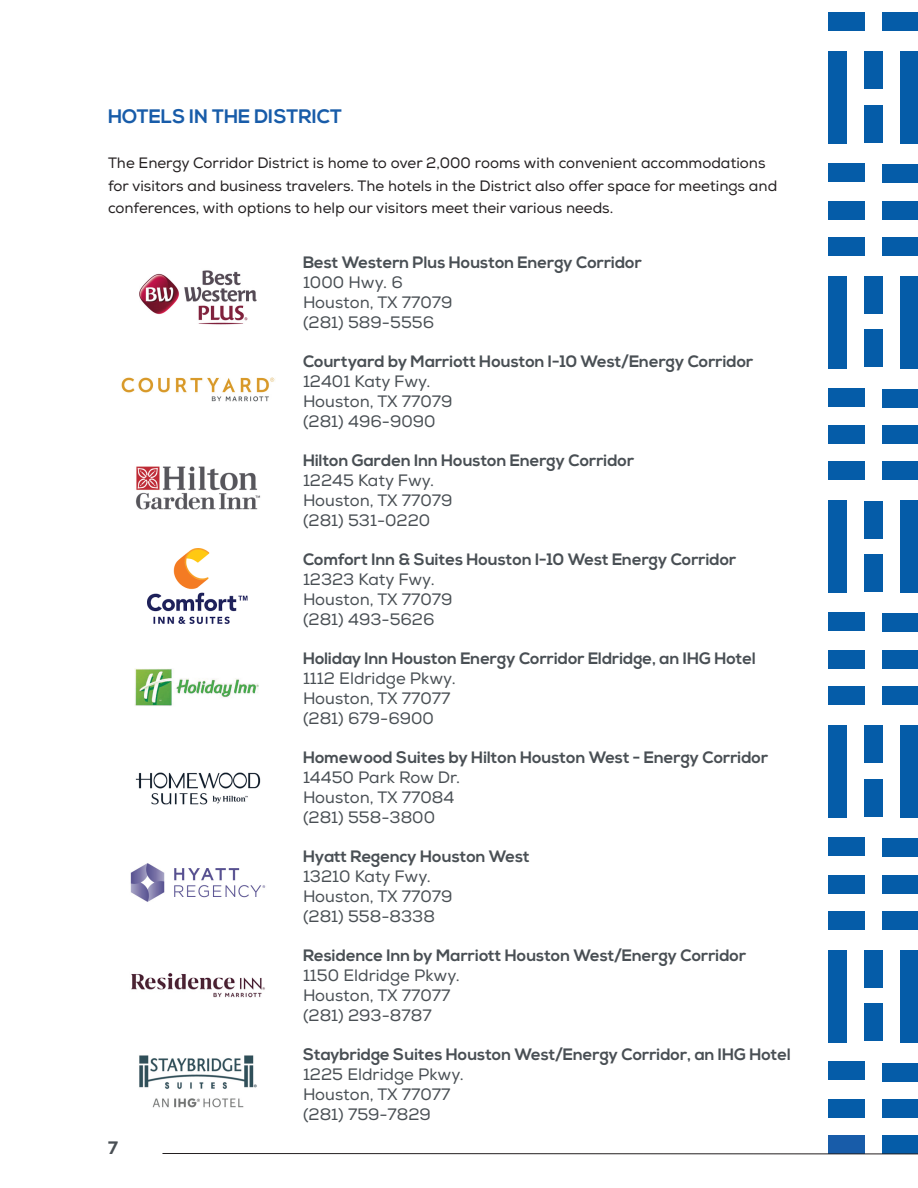
<style>
.page{position:relative;width:918px;height:1188px;background:#fff}
.page>*{position:absolute;margin:0;border:0;box-sizing:border-box;transform-origin:0 0}
.t1{font:700 19.5px "Nexa";color:#185ca9}
.t2{font:700 18px "Nexa";color:#494f54}
.t3{font:700 16.5px "Nexa";color:#494f54}
.t4{font:16.5px "Nexa";color:#494f54}
.t5{font:15px/22.5px "Nexa";color:#231f20}
</style>
<div class="page">
<div style="left:882px;top:12px;width:36px;height:19px;background:#055ca8"></div>
<div style="left:865px;top:52px;width:18px;height:37px;background:#055ca8"></div>
<div style="left:865px;top:105px;width:18px;height:37px;background:#055ca8"></div>
<div style="left:900px;top:51px;width:18px;height:93px;background:#055ca8"></div>
<div style="left:828px;top:51px;width:18px;height:93px;background:#055ca8"></div>
<div style="left:829px;top:12px;width:36px;height:19px;background:#055ca8"></div>
<div style="left:882px;top:164px;width:36px;height:19px;background:#055ca8"></div>
<div style="left:882px;top:201px;width:36px;height:19px;background:#055ca8"></div>
<div style="left:882px;top:237px;width:36px;height:18px;background:#055ca8"></div>
<div style="left:865px;top:276px;width:18px;height:37px;background:#055ca8"></div>
<div style="left:865px;top:330px;width:18px;height:37px;background:#055ca8"></div>
<div style="left:900px;top:276px;width:18px;height:92px;background:#055ca8"></div>
<div style="left:828px;top:276px;width:18px;height:92px;background:#055ca8"></div>
<div style="left:829px;top:163px;width:36px;height:19px;background:#055ca8"></div>
<div style="left:829px;top:201px;width:36px;height:19px;background:#055ca8"></div>
<div style="left:829px;top:237px;width:36px;height:18px;background:#055ca8"></div>
<div style="left:882px;top:389px;width:36px;height:18px;background:#055ca8"></div>
<div style="left:882px;top:426px;width:36px;height:18px;background:#055ca8"></div>
<div style="left:882px;top:462px;width:36px;height:18px;background:#055ca8"></div>
<div style="left:865px;top:501px;width:18px;height:37px;background:#055ca8"></div>
<div style="left:865px;top:555px;width:18px;height:37px;background:#055ca8"></div>
<div style="left:900px;top:501px;width:18px;height:92px;background:#055ca8"></div>
<div style="left:828px;top:501px;width:18px;height:92px;background:#055ca8"></div>
<div style="left:829px;top:388px;width:36px;height:18px;background:#055ca8"></div>
<div style="left:829px;top:426px;width:36px;height:18px;background:#055ca8"></div>
<div style="left:829px;top:462px;width:36px;height:18px;background:#055ca8"></div>
<div style="left:882px;top:614px;width:36px;height:18px;background:#055ca8"></div>
<div style="left:882px;top:650px;width:36px;height:19px;background:#055ca8"></div>
<div style="left:882px;top:686px;width:36px;height:19px;background:#055ca8"></div>
<div style="left:865px;top:726px;width:18px;height:37px;background:#055ca8"></div>
<div style="left:865px;top:779px;width:18px;height:37px;background:#055ca8"></div>
<div style="left:900px;top:725px;width:18px;height:93px;background:#055ca8"></div>
<div style="left:828px;top:725px;width:18px;height:93px;background:#055ca8"></div>
<div style="left:829px;top:612px;width:36px;height:19px;background:#055ca8"></div>
<div style="left:829px;top:650px;width:36px;height:19px;background:#055ca8"></div>
<div style="left:829px;top:686px;width:36px;height:19px;background:#055ca8"></div>
<div style="left:882px;top:838px;width:36px;height:19px;background:#055ca8"></div>
<div style="left:882px;top:875px;width:36px;height:18px;background:#055ca8"></div>
<div style="left:882px;top:911px;width:36px;height:18px;background:#055ca8"></div>
<div style="left:865px;top:950px;width:18px;height:37px;background:#055ca8"></div>
<div style="left:865px;top:1004px;width:18px;height:37px;background:#055ca8"></div>
<div style="left:900px;top:950px;width:18px;height:92px;background:#055ca8"></div>
<div style="left:828px;top:950px;width:18px;height:92px;background:#055ca8"></div>
<div style="left:829px;top:837px;width:36px;height:19px;background:#055ca8"></div>
<div style="left:829px;top:875px;width:36px;height:18px;background:#055ca8"></div>
<div style="left:829px;top:911px;width:36px;height:18px;background:#055ca8"></div>
<div style="left:882px;top:1063px;width:36px;height:18px;background:#055ca8"></div>
<div style="left:882px;top:1100px;width:36px;height:18px;background:#055ca8"></div>
<div style="left:882px;top:1135px;width:36px;height:19px;background:#055ca8"></div>
<div style="left:829px;top:1062px;width:36px;height:18px;background:#055ca8"></div>
<div style="left:829px;top:1100px;width:36px;height:18px;background:#055ca8"></div>
<div style="left:829px;top:1135px;width:36px;height:19px;background:#185ca9"></div>
<img style="left:139px;top:270px;width:118px;height:55px">
<img style="left:121px;top:377px;width:154px;height:25px">
<img style="left:135px;top:466px;width:126px;height:44px">
<img style="left:148px;top:549px;width:100px;height:74px">
<img style="left:134px;top:668px;width:125px;height:38px">
<img style="left:135px;top:772px;width:126px;height:33px">
<img style="left:130px;top:863px;width:136px;height:39px">
<img style="left:131px;top:972px;width:134px;height:26px">
<img style="left:139px;top:1055px;width:118px;height:53px">
<hr style="left:162px;top:1153px;width:756px;height:1px;background:#231f20">
<p class="t1" style="left:108px;top:105px;width:235px">HOTELS IN THE DISTRICT</p>
<p class="t5" style="left:108px;top:152px;width:671px">The Energy Corridor District is home to over 2,000 rooms with convenient accommodations for visitors and business travelers. The hotels in the District also offer space for meetings and conferences, with options to help our visitors meet their various needs.</p>
<p class="t3" style="left:303px;top:253px;width:340px">Best Western Plus Houston Energy Corridor</p>
<p class="t4" style="left:303px;top:272px;width:101px">1000 Hwy. 6</p>
<p class="t4" style="left:303px;top:292px;width:151px">Houston, TX 77079</p>
<p class="t4" style="left:303px;top:312px;width:133px">(281) 589-5556</p>
<p class="t3" style="left:303px;top:352px;width:452px">Courtyard by Marriott Houston I-10 West/Energy Corridor</p>
<p class="t4" style="left:303px;top:371px;width:129px">12401 Katy Fwy.</p>
<p class="t4" style="left:303px;top:391px;width:151px">Houston, TX 77079</p>
<p class="t4" style="left:303px;top:411px;width:134px">(281) 496-9090</p>
<p class="t3" style="left:303px;top:451px;width:333px">Hilton Garden Inn Houston Energy Corridor</p>
<p class="t4" style="left:303px;top:470px;width:133px">12245 Katy Fwy.</p>
<p class="t4" style="left:303px;top:490px;width:151px">Houston, TX 77079</p>
<p class="t4" style="left:303px;top:510px;width:129px">(281) 531-0220</p>
<p class="t3" style="left:303px;top:550px;width:435px">Comfort Inn &amp; Suites Houston I-10 West Energy Corridor</p>
<p class="t4" style="left:303px;top:569px;width:133px">12323 Katy Fwy.</p>
<p class="t4" style="left:303px;top:589px;width:151px">Houston, TX 77079</p>
<p class="t4" style="left:303px;top:609px;width:133px">(281) 493-5626</p>
<p class="t3" style="left:303px;top:649px;width:454px">Holiday Inn Houston Energy Corridor Eldridge, an IHG Hotel</p>
<p class="t4" style="left:303px;top:668px;width:154px">1112 Eldridge Pkwy.</p>
<p class="t4" style="left:303px;top:688px;width:149px">Houston, TX 77077</p>
<p class="t4" style="left:303px;top:708px;width:132px">(281) 679-6900</p>
<p class="t3" style="left:303px;top:748px;width:467px">Homewood Suites by Hilton Houston West - Energy Corridor</p>
<p class="t4" style="left:303px;top:767px;width:159px">14450 Park Row Dr.</p>
<p class="t4" style="left:303px;top:787px;width:153px">Houston, TX 77084</p>
<p class="t4" style="left:303px;top:807px;width:134px">(281) 558-3800</p>
<p class="t3" style="left:303px;top:847px;width:228px">Hyatt Regency Houston West</p>
<p class="t4" style="left:303px;top:866px;width:129px">13210 Katy Fwy.</p>
<p class="t4" style="left:303px;top:886px;width:151px">Houston, TX 77079</p>
<p class="t4" style="left:303px;top:906px;width:133px">(281) 558-8338</p>
<p class="t3" style="left:303px;top:946px;width:445px">Residence Inn by Marriott Houston West/Energy Corridor</p>
<p class="t4" style="left:303px;top:965px;width:158px">1150 Eldridge Pkwy.</p>
<p class="t4" style="left:303px;top:985px;width:149px">Houston, TX 77077</p>
<p class="t4" style="left:303px;top:1005px;width:130px">(281) 293-8787</p>
<p class="t3" style="left:303px;top:1045px;width:489px">Staybridge Suites Houston West/Energy Corridor, an IHG Hotel</p>
<p class="t4" style="left:303px;top:1064px;width:162px">1225 Eldridge Pkwy.</p>
<p class="t4" style="left:303px;top:1084px;width:149px">Houston, TX 77077</p>
<p class="t4" style="left:303px;top:1104px;width:129px">(281) 759-7829</p>
<p class="t2" style="left:108px;top:1137px;width:12px">7</p>
</div>
